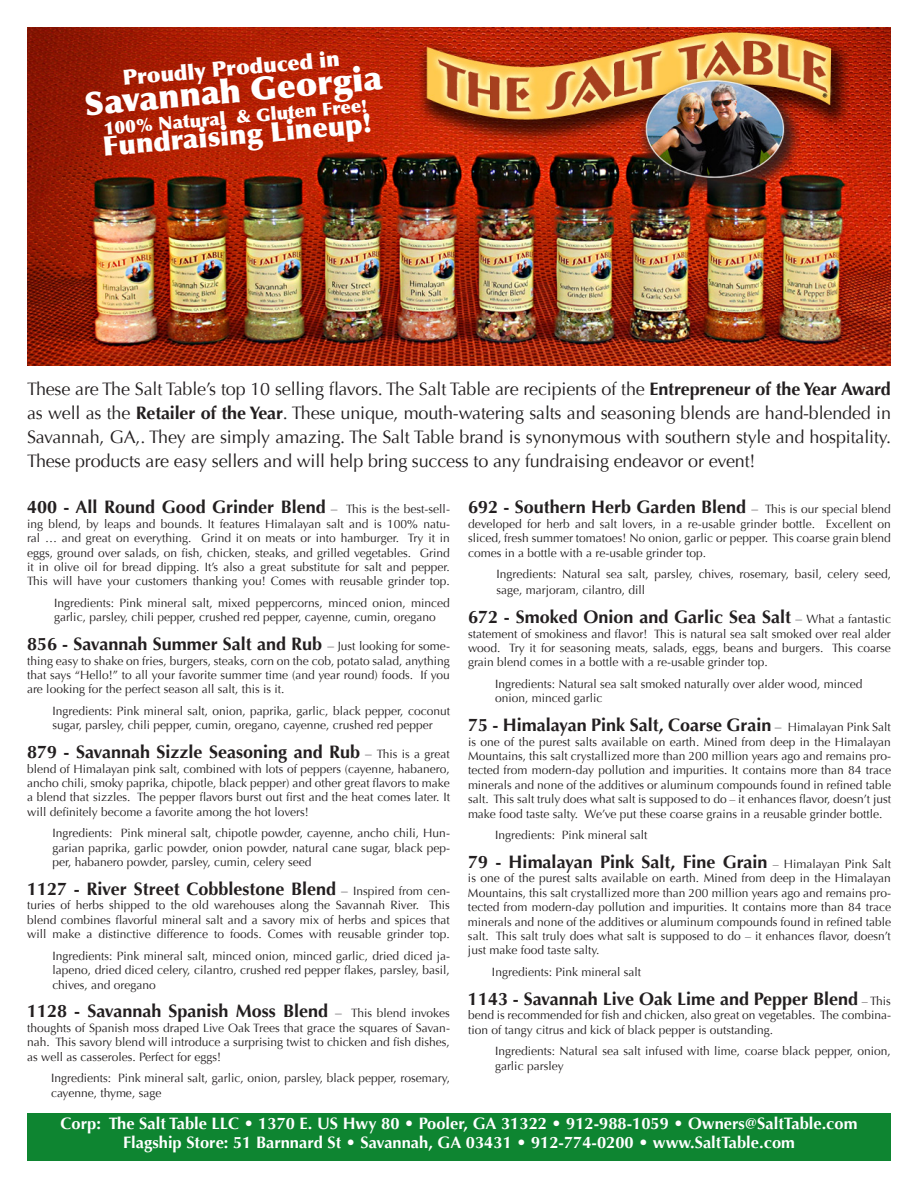
<style>
.page{position:relative;width:918px;height:1188px;background:#fff}
.page>*{position:absolute;margin:0;border:0;box-sizing:border-box;transform-origin:0 0}
.t1{font:900 33px "Optima";color:#fff}
.t2{font:900 27px "Optima";color:#fff}
.t3{font:900 21px "Optima";color:#fff}
.t4{font:700 18px "Optima";color:#231f20}
.t5{font:18px/24px "Optima";letter-spacing:-.01em;color:#231f20;text-align:justify}
.t6{font:900 18px "Optima";color:#fff}
.t7{font:700 16.5px "Optima";color:#fff}
.t8{font:12px/14.4px "Optima";color:#231f20;text-align:justify}
.s1{font-weight:700}
.s2{font-weight:400;font-size:13.5px}
.s3{font-weight:400;font-size:12px}
</style>
<div class="page">
<img style="left:27px;top:27px;width:864px;height:338px">
<div style="left:27px;top:1113px;width:864px;height:48px;background:#0e8531"></div>
<p class="t3" style="left:122px;top:65px;width:219px;rotate:-5deg">Proudly Produced in</p>
<p class="t1" style="left:83px;top:84px;width:300px;rotate:-5deg">Savannah Georgia</p>
<p class="t6" style="left:103px;top:118px;width:266px;rotate:-5deg">100% Natural &amp; Gluten Free!</p>
<p class="t2" style="left:101px;top:130px;width:271px;rotate:-5deg">Fundraising Lineup!</p>
<p class="t5" style="left:27px;top:377px;width:866px">These are The Salt Table’s top 10 selling flavors. The Salt Table are recipients of the <span class="s1">Entrepreneur of the Year Award </span>as well as the <span class="s1">Retailer of the Year</span>. These unique, mouth-watering salts and seasoning blends are hand-blended in Savannah, GA,. They are simply amazing. The Salt Table brand is synonymous with southern style and hospitality.<br>These products are easy sellers and will help bring success to any fundraising endeavor or event!</p>
<p class="t4" style="left:27px;top:497px;width:425px">400 - All Round Good Grinder Blend <span class="s2">–</span> <span class="s3">This is the best-sell-</span></p>
<p class="t8" style="left:27px;top:517px;width:425px">ing blend, by leaps and bounds. It features Himalayan salt and is 100% natu&shy;ral … and great on everything. Grind it on meats or into hamburger. Try it in eggs, ground over salads, on fish, chicken, steaks, and grilled vegetables. Grind it in olive oil for bread dipping. It’s also a great substitute for salt and pepper.<br>This will have your customers thanking you! Comes with reusable grinder top.</p>
<p class="t8" style="left:54px;top:596px;width:397px">Ingredients: Pink mineral salt, mixed peppercorns, minced onion, minced garlic, parsley, chili pepper, crushed red pepper, cayenne, cumin, oregano</p>
<p class="t4" style="left:27px;top:634px;width:425px">856 - Savannah Summer Salt and Rub <span class="s2">–</span> <span class="s3">Just looking for some-</span></p>
<p class="t8" style="left:27px;top:653px;width:424px">thing easy to shake on fries, burgers, steaks, corn on the cob, potato salad, anything that says “Hello!” to all your favorite summer time (and year round) foods. If you are looking for the perfect season all salt, this is it.</p>
<p class="t8" style="left:52px;top:704px;width:399px">Ingredients: Pink mineral salt, onion, paprika, garlic, black pepper, coconut sugar, parsley, chili pepper, cumin, oregano, cayenne, crushed red pepper</p>
<p class="t4" style="left:27px;top:742px;width:424px">879 - Savannah Sizzle Seasoning and Rub <span class="s2">–</span> <span class="s3">This is a great</span></p>
<p class="t8" style="left:27px;top:761px;width:425px">blend of Himalayan pink salt, combined with lots of peppers (cayenne, habanero, ancho chili, smoky paprika, chipotle, black pepper) and other great flavors to make a blend that sizzles. The pepper flavors burst out first and the heat comes later. It will definitely become a favorite among the hot lovers!</p>
<p class="t8" style="left:52px;top:826px;width:399px">Ingredients: Pink mineral salt, chipotle powder, cayenne, ancho chili, Hun&shy;garian paprika, garlic powder, onion powder, natural cane sugar, black pep&shy;per, habanero powder, parsley, cumin, celery seed</p>
<p class="t4" style="left:27px;top:878px;width:425px">1127 - River Street Cobblestone Blend <span class="s2">–</span> <span class="s3">Inspired from cen-</span></p>
<p class="t8" style="left:27px;top:898px;width:424px">turies of herbs shipped to the old warehouses along the Savannah River. This blend combines flavorful mineral salt and a savory mix of herbs and spices that will make a distinctive difference to foods. Comes with reusable grinder top.</p>
<p class="t8" style="left:52px;top:949px;width:399px">Ingredients: Pink mineral salt, minced onion, minced garlic, dried diced ja&shy;lapeno, dried diced celery, cilantro, crushed red pepper flakes, parsley, basil, chives, and oregano</p>
<p class="t4" style="left:27px;top:1001px;width:424px">1128 - Savannah Spanish Moss Blend <span class="s2">–</span> <span class="s3">This blend invokes</span></p>
<p class="t8" style="left:27px;top:1021px;width:425px">thoughts of Spanish moss draped Live Oak Trees that grace the squares of Savan&shy;nah. This savory blend will introduce a surprising twist to chicken and fish dishes, as well as casseroles. Perfect for eggs!</p>
<p class="t8" style="left:51px;top:1071px;width:401px">Ingredients: Pink mineral salt, garlic, onion, parsley, black pepper, rosemary, cayenne, thyme, sage</p>
<p class="t4" style="left:468px;top:497px;width:424px">692 - Southern Herb Garden Blend <span class="s2">–</span> <span class="s3">This is our special blend</span></p>
<p class="t8" style="left:468px;top:517px;width:424px">developed for herb and salt lovers, in a re-usable grinder bottle. Excellent on sliced, fresh summer tomatoes! No onion, garlic or pepper. This coarse grain blend comes in a bottle with a re-usable grinder top.</p>
<p class="t8" style="left:496px;top:566px;width:396px;line-height:16.2px">Ingredients: Natural sea salt, parsley, chives, rosemary, basil, celery seed, sage, marjoram, cilantro, dill</p>
<p class="t4" style="left:468px;top:607px;width:425px">672 - Smoked Onion and Garlic Sea Salt <span class="s2">–</span> <span class="s3">What a fantastic</span></p>
<p class="t8" style="left:468px;top:626px;width:424px">statement of smokiness and flavor! This is natural sea salt smoked over real alder wood. Try it for seasoning meats, salads, eggs, beans and burgers. This coarse grain blend comes in a bottle with a re-usable grinder top.</p>
<p class="t8" style="left:495px;top:677px;width:369px">Ingredients: Natural sea salt smoked naturally over alder wood, minced</p>
<p class="t8" style="left:495px;top:691px;width:109px">onion, minced garlic</p>
<p class="t4" style="left:468px;top:715px;width:424px">75 - Himalayan Pink Salt, Coarse Grain <span class="s2">–</span> <span class="s3">Himalayan Pink Salt</span></p>
<p class="t8" style="left:468px;top:734px;width:425px">is one of the purest salts available on earth. Mined from deep in the Himalayan Mountains, this salt crystallized more than 200 million years ago and remains pro&shy;tected from modern-day pollution and impurities. It contains more than 84 trace minerals and none of the additives or aluminum compounds found in refined table salt. This salt truly does what salt is supposed to do – it enhances flavor, doesn’t just make food taste salty. We’ve put these coarse grains in a reusable grinder bottle.</p>
<p class="t8" style="left:495px;top:828px;width:154px">Ingredients: Pink mineral salt</p>
<p class="t4" style="left:468px;top:851px;width:425px">79 - Himalayan Pink Salt, Fine Grain <span class="s3">– Himalayan Pink Salt</span></p>
<p class="t8" style="left:468px;top:871px;width:425px">is one of the purest salts available on earth. Mined from deep in the Himalayan Mountains, this salt crystallized more than 200 million years ago and remains pro&shy;tected from modern-day pollution and impurities. It contains more than 84 trace minerals and none of the additives or aluminum compounds found in refined table salt. This salt truly does what salt is supposed to do – it enhances flavor, doesn’t just make food taste salty.</p>
<p class="t8" style="left:492px;top:965px;width:151px">Ingredients: Pink mineral salt</p>
<p class="t4" style="left:468px;top:988px;width:424px">1143 - Savannah Live Oak Lime and Pepper Blend <span class="s3">– This</span></p>
<p class="t8" style="left:468px;top:1008px;width:425px">bend is recommended for fish and chicken, also great on vegetables. The combina&shy;tion of tangy citrus and kick of black pepper is outstanding.</p>
<p class="t8" style="left:495px;top:1044px;width:397px">Ingredients: Natural sea salt infused with lime, coarse black pepper, onion, garlic parsley</p>
<p class="t7" style="left:61px;top:1113px;width:798px">Corp: The Salt Table LLC • 1370 E. US Hwy 80 • Pooler, GA 31322 • 912-988-1059 • Owners@SaltTable.com</p>
<p class="t7" style="left:123px;top:1133px;width:673px">Flagship Store: 51 Barnnard St • Savannah, GA 03431 • 912-774-0200 • www.SaltTable.com</p>
</div>
